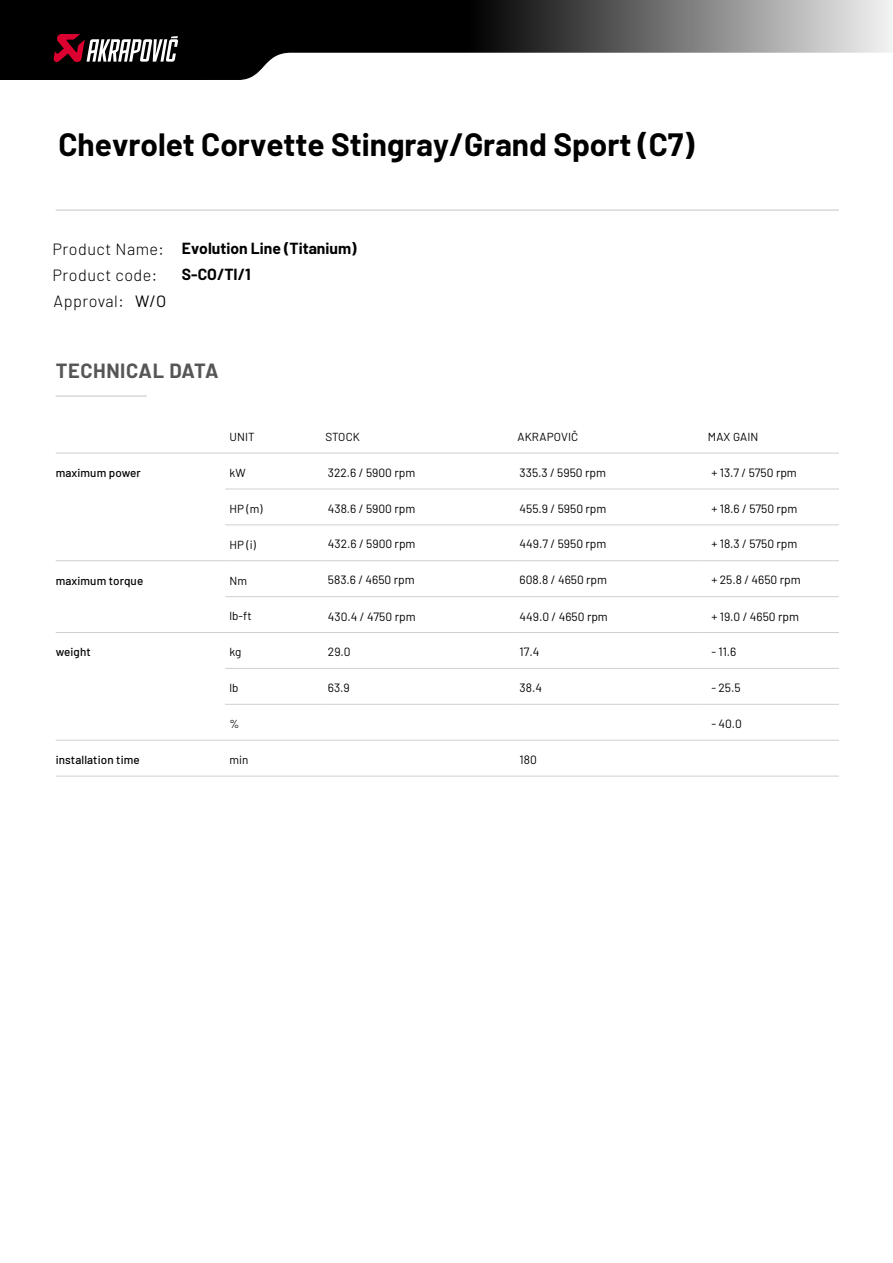
<style>
.page{position:relative;width:893px;height:1263px;background:#fff}
.page>*{position:absolute;margin:0;border:0;box-sizing:border-box;transform-origin:0 0}
.t1{font:700 31.5px "Barlow";color:#000}
.t2{font:700 20.1px "Barlow";letter-spacing:.03em;color:#565656}
.t3{font:16.35px "Barlow";color:#000}
.t4{font:300 16.2px "Barlow";letter-spacing:.03em;color:#000}
.t5{font:700 15.75px/26.2px "Barlow";color:#000}
.t6{font:12px "Barlow";color:#000}
.t7{font:11.7px "Barlow";letter-spacing:.01em;color:#000}
.t8{font:500 11.7px "Barlow";letter-spacing:.01em;color:#000}
</style>
<div class="page">
<svg style="left:0;top:0;width:893px;height:80px"></svg>
<svg style="left:53px;top:34px;width:125px;height:29px"></svg>
<hr style="left:56px;top:396px;width:91px;height:1px;background:#c3c6c7">
<hr style="left:56px;top:453px;width:169px;height:1px;background:#cfd0d0">
<hr style="left:225px;top:453px;width:96px;height:1px;background:#cfd0d0">
<hr style="left:321px;top:453px;width:192px;height:1px;background:#cfd0d0">
<hr style="left:513px;top:453px;width:191px;height:1px;background:#cfd0d0">
<hr style="left:704px;top:453px;width:135px;height:1px;background:#cfd0d0">
<hr style="left:225px;top:489px;width:96px;height:1px;background:#cfd0d0">
<hr style="left:321px;top:489px;width:192px;height:1px;background:#cfd0d0">
<hr style="left:513px;top:489px;width:191px;height:1px;background:#cfd0d0">
<hr style="left:704px;top:489px;width:135px;height:1px;background:#cfd0d0">
<hr style="left:225px;top:525px;width:96px;height:1px;background:#cfd0d0">
<hr style="left:321px;top:525px;width:192px;height:1px;background:#cfd0d0">
<hr style="left:513px;top:525px;width:191px;height:1px;background:#cfd0d0">
<hr style="left:704px;top:525px;width:135px;height:1px;background:#cfd0d0">
<hr style="left:56px;top:560px;width:169px;height:1px;background:#cfd0d0">
<hr style="left:225px;top:560px;width:96px;height:1px;background:#cfd0d0">
<hr style="left:321px;top:560px;width:192px;height:1px;background:#cfd0d0">
<hr style="left:513px;top:560px;width:191px;height:1px;background:#cfd0d0">
<hr style="left:704px;top:560px;width:135px;height:1px;background:#cfd0d0">
<hr style="left:225px;top:596px;width:96px;height:1px;background:#cfd0d0">
<hr style="left:321px;top:596px;width:192px;height:1px;background:#cfd0d0">
<hr style="left:513px;top:596px;width:191px;height:1px;background:#cfd0d0">
<hr style="left:704px;top:596px;width:135px;height:1px;background:#cfd0d0">
<hr style="left:56px;top:632px;width:169px;height:1px;background:#cfd0d0">
<hr style="left:225px;top:632px;width:96px;height:1px;background:#cfd0d0">
<hr style="left:321px;top:632px;width:192px;height:1px;background:#cfd0d0">
<hr style="left:513px;top:632px;width:191px;height:1px;background:#cfd0d0">
<hr style="left:704px;top:632px;width:135px;height:1px;background:#cfd0d0">
<hr style="left:225px;top:668px;width:96px;height:1px;background:#cfd0d0">
<hr style="left:321px;top:668px;width:192px;height:1px;background:#cfd0d0">
<hr style="left:513px;top:668px;width:191px;height:1px;background:#cfd0d0">
<hr style="left:704px;top:668px;width:135px;height:1px;background:#cfd0d0">
<hr style="left:225px;top:704px;width:96px;height:1px;background:#cfd0d0">
<hr style="left:321px;top:704px;width:192px;height:1px;background:#cfd0d0">
<hr style="left:513px;top:704px;width:191px;height:1px;background:#cfd0d0">
<hr style="left:704px;top:704px;width:135px;height:1px;background:#cfd0d0">
<hr style="left:56px;top:740px;width:169px;height:1px;background:#cfd0d0">
<hr style="left:225px;top:740px;width:96px;height:1px;background:#cfd0d0">
<hr style="left:321px;top:740px;width:192px;height:1px;background:#cfd0d0">
<hr style="left:513px;top:740px;width:191px;height:1px;background:#cfd0d0">
<hr style="left:704px;top:740px;width:135px;height:1px;background:#cfd0d0">
<hr style="left:56px;top:776px;width:169px;height:1px;background:#cfd0d0">
<hr style="left:225px;top:776px;width:96px;height:1px;background:#cfd0d0">
<hr style="left:321px;top:776px;width:192px;height:1px;background:#cfd0d0">
<hr style="left:513px;top:776px;width:191px;height:1px;background:#cfd0d0">
<hr style="left:704px;top:776px;width:135px;height:1px;background:#cfd0d0">
<hr style="left:56px;top:210px;width:783px;height:1px;background:#c3c6c7">
<h1 class="t1" style="left:58px;top:125px;width:637px">Chevrolet Corvette Stingray/Grand Sport (C7)</h1>
<h3 class="t4" style="left:53px;top:237px;width:113px">Product Name:</h3>
<h3 class="t4" style="left:53px;top:263px;width:106px">Product code:</h3>
<h3 class="t4" style="left:54px;top:289px;width:72px">Approval:</h3>
<h3 class="t3" style="left:135px;top:290px;width:33px">W/O</h3>
<h3 class="t5" style="left:182px;top:234px;width:176px">Evolution Line (Titanium)<br>S-CO/TI/1</h3>
<h2 class="t2" style="left:56px;top:356px;width:164px">TECHNICAL DATA</h2>
<p class="t7" style="left:229px;top:428px;width:27px">UNIT</p>
<p class="t7" style="left:325px;top:428px;width:36px">STOCK</p>
<p class="t7" style="left:517px;top:428px;width:62px">AKRAPOVIČ</p>
<p class="t7" style="left:708px;top:428px;width:52px">MAX GAIN</p>
<p class="t8" style="left:56px;top:464px;width:87px">maximum power</p>
<p class="t7" style="left:229px;top:464px;width:18px">kW</p>
<p class="t7" style="left:229px;top:500px;width:35px">HP (m)</p>
<p class="t7" style="left:229px;top:536px;width:28px">HP (i)</p>
<p class="t8" style="left:56px;top:572px;width:89px">maximum torque</p>
<p class="t7" style="left:229px;top:572px;width:19px">Nm</p>
<p class="t7" style="left:229px;top:608px;width:24px">lb-ft</p>
<p class="t8" style="left:56px;top:643px;width:37px">weight</p>
<p class="t7" style="left:229px;top:644px;width:14px">kg</p>
<p class="t7" style="left:229px;top:679px;width:11px">lb</p>
<p class="t7" style="left:229px;top:715px;width:11px">%</p>
<p class="t8" style="left:56px;top:751px;width:86px">installation time</p>
<p class="t7" style="left:229px;top:751px;width:21px">min</p>
<p class="t6" style="left:328px;top:465px;width:89px">322.6 / 5900 rpm</p>
<p class="t6" style="left:520px;top:465px;width:88px">335.3 / 5950 rpm</p>
<p class="t6" style="left:711px;top:465px;width:87px">+ 13.7 / 5750 rpm</p>
<p class="t6" style="left:328px;top:501px;width:89px">438.6 / 5900 rpm</p>
<p class="t6" style="left:520px;top:501px;width:88px">455.9 / 5950 rpm</p>
<p class="t6" style="left:711px;top:501px;width:88px">+ 18.6 / 5750 rpm</p>
<p class="t6" style="left:328px;top:536px;width:89px">432.6 / 5900 rpm</p>
<p class="t6" style="left:520px;top:536px;width:88px">449.7 / 5950 rpm</p>
<p class="t6" style="left:711px;top:536px;width:88px">+ 18.3 / 5750 rpm</p>
<p class="t6" style="left:328px;top:572px;width:88px">583.6 / 4650 rpm</p>
<p class="t6" style="left:520px;top:572px;width:89px">608.8 / 4650 rpm</p>
<p class="t6" style="left:711px;top:572px;width:91px">+ 25.8 / 4650 rpm</p>
<p class="t6" style="left:328px;top:609px;width:89px">430.4 / 4750 rpm</p>
<p class="t6" style="left:520px;top:609px;width:90px">449.0 / 4650 rpm</p>
<p class="t6" style="left:711px;top:609px;width:89px">+ 19.0 / 4650 rpm</p>
<p class="t6" style="left:328px;top:644px;width:24px">29.0</p>
<p class="t6" style="left:520px;top:644px;width:21px">17.4</p>
<p class="t6" style="left:711px;top:644px;width:27px">- 11.6</p>
<p class="t6" style="left:328px;top:680px;width:23px">63.9</p>
<p class="t6" style="left:520px;top:680px;width:24px">38.4</p>
<p class="t6" style="left:711px;top:680px;width:31px">- 25.5</p>
<p class="t6" style="left:711px;top:716px;width:32px">- 40.0</p>
<p class="t6" style="left:520px;top:752px;width:19px">180</p>
</div>
